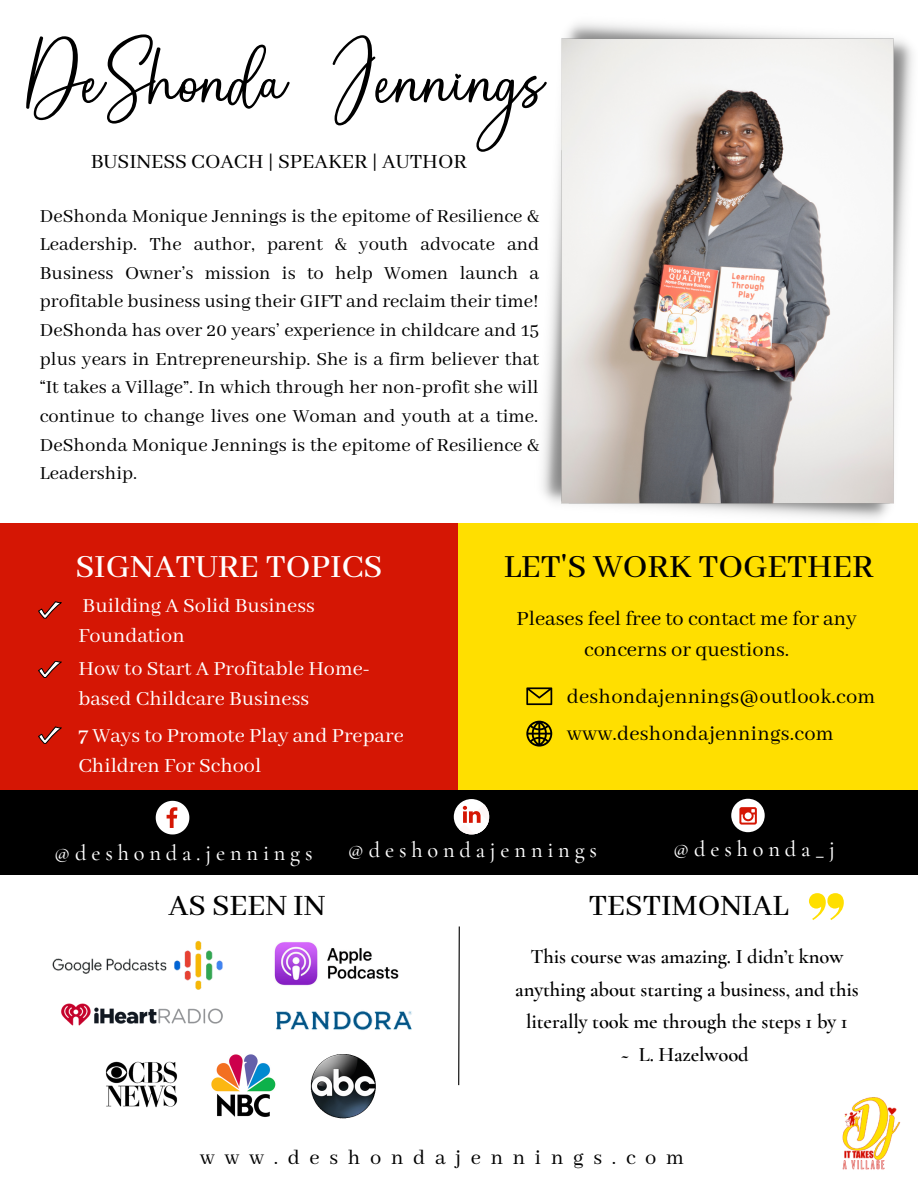
<style>
.page{position:relative;width:918px;height:1188px;background:#fff}
.page>*{position:absolute;margin:0;border:0;box-sizing:border-box;transform-origin:0 0}
.t1{font:108px "Hello Hearly";color:#000}
.t2{font:500 36px "Abhaya Libre";color:#000}
.t3{font:500 36px "Abhaya Libre";color:#fff}
.t4{font:500 33px "Abhaya Libre";color:#000}
.t5{font:22.5px/37px "Abhaya Libre";color:#000}
.t6{font:22.5px "Abhaya Libre";letter-spacing:.43em;color:#000}
.t7{font:500 22.35px "Cormorant Garamond";letter-spacing:.215em;color:#fff}
.t8{font:22.2px/30.3px "Abhaya Libre";color:#fff}
.t9{font:20.55px/28.7px "Abhaya Libre";color:#000;text-align:justify}
.t10{font:600 20.55px/32.7px "Cormorant Garamond";letter-spacing:-.005em;color:#000;text-align:center}
</style>
<div class="page">
<div style="left:0;top:523px;width:458px;height:339px;background:#d51604"></div>
<div style="left:458px;top:523px;width:460px;height:267px;background:#ffdf00"></div>
<svg style="left:458px;top:926px;width:2px;height:160px"></svg>
<svg style="left:809px;top:893px;width:35px;height:27px"></svg>
<div style="left:0;top:790px;width:918px;height:85px;background:#000"></div>
<svg style="left:526px;top:721px;width:26px;height:26px"></svg>
<svg style="left:526px;top:687px;width:26px;height:18px"></svg>
<svg style="left:39px;top:602px;width:22px;height:17px"></svg>
<svg style="left:39px;top:661px;width:22px;height:17px"></svg>
<svg style="left:39px;top:727px;width:22px;height:17px"></svg>
<img style="left:542px;top:23px;width:371px;height:496px">
<svg style="left:156px;top:801px;width:33px;height:33px"></svg>
<div style="left:731px;top:799px;width:34px;height:33px;background:#fff;border-radius:50%"></div>
<svg style="left:739px;top:807px;width:18px;height:18px"></svg>
<div style="left:454px;top:799px;width:35px;height:35px;background:#fff;border-radius:50%"></div>
<svg style="left:459px;top:804px;width:31px;height:31px"></svg>
<img style="left:842px;top:1097px;width:59px;height:73px">
<img style="left:61px;top:1003px;width:162px;height:23px">
<img style="left:276px;top:1011px;width:136px;height:19px">
<img style="left:52px;top:940px;width:171px;height:50px">
<img style="left:274px;top:942px;width:125px;height:44px">
<img style="left:105px;top:1061px;width:73px;height:47px">
<img style="left:310px;top:1054px;width:66px;height:65px">
<img style="left:211px;top:1054px;width:65px;height:63px">
<h1 class="t1" style="left:24px;top:-9px;width:522px">DeShonda Jennings</h1>
<p class="t5" style="left:91px;top:144px;width:378px">BUSINESS COACH | SPEAKER | AUTHOR</p>
<p class="t9" style="left:40px;top:202px;width:501px">DeShonda Monique Jennings is the epitome of Resilience &amp; Leadership. The author, parent &amp; youth advocate and Business Owner’s mission is to help Women launch a profitable business using their GIFT and reclaim their time!<br>DeShonda has over 20 years’ experience in childcare and 15 plus years in Entrepreneurship. She is a firm believer that “It takes a Village”. In which through her non-profit she will continue to change lives one Woman and youth at a time.<br>DeShonda Monique Jennings is the epitome of Resilience &amp; Leadership.</p>
<h2 class="t3" style="left:75px;top:547px;width:309px">SIGNATURE TOPICS</h2>
<h2 class="t2" style="left:504px;top:547px;width:371px">LET'S WORK TOGETHER</h2>
<p class="t8" style="left:78px;top:591px;width:238px">Building A Solid Business<br>Foundation</p>
<p class="t8" style="left:78px;top:654px;width:294px">How to Start A Profitable Home&shy;based Childcare Business</p>
<p class="t8" style="left:78px;top:721px;width:327px">7 Ways to Promote Play and Prepare<br>Children For School</p>
<p class="t5" style="left:516px;top:603px;width:342px;line-height:31.5px;text-align:center">Pleases feel free to contact me for any concerns or questions.</p>
<p class="t5" style="left:567px;top:679px;width:310px">deshondajennings@outlook.com www.deshondajennings.com</p>
<p class="t7" style="left:54px;top:839px;width:260px">@deshonda.jennings</p>
<p class="t7" style="left:348px;top:836px;width:251px">@deshondajennings</p>
<p class="t7" style="left:673px;top:835px;width:163px">@deshonda_j</p>
<h3 class="t4" style="left:168px;top:887px;width:158px">AS SEEN IN</h3>
<h3 class="t4" style="left:589px;top:887px;width:201px">TESTIMONIAL</h3>
<p class="t10" style="left:515px;top:940px;width:345px">This course was amazing. I didn’t know anything about starting a business, and this literally took me through the steps 1 by 1<br>~ L. Hazelwood</p>
<p class="t6" style="left:200px;top:1145px;width:486px">www.deshondajennings.com</p>
</div>
